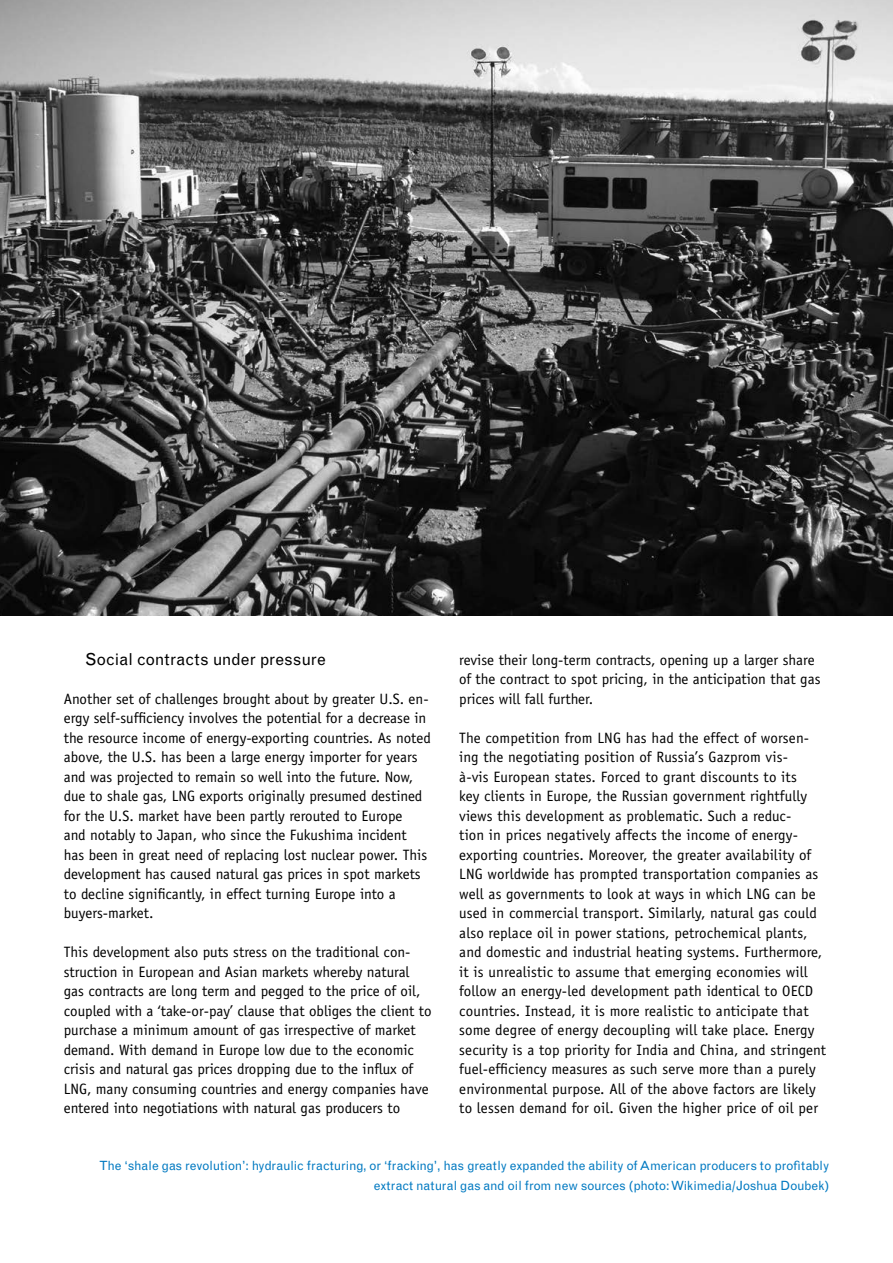
<style>
.page{position:relative;width:893px;height:1263px;background:#fff}
.page>*{position:absolute;margin:0;border:0;box-sizing:border-box;transform-origin:0 0}
.t1{font:16.5px "Grotesque MT Std";color:#000}
.t2{font:15px/19.5px "Officina Sans Std";color:#000}
.t3{font:12.75px/19.5px "Grotesque MT Std";letter-spacing:-.015em;color:#0079c1;text-align:right}
</style>
<div class="page">
<img style="left:0;top:0;width:893px;height:615px">
<p class="t1" style="left:85px;top:649px;width:242px">Social contracts under pressure</p>
<p class="t2" style="left:64px;top:689px;width:369px">Another set of challenges brought about by greater U.S. en&shy;ergy self-sufficiency involves the potential for a decrease in the resource income of energy-exporting countries. As noted above, the U.S. has been a large energy importer for years and was projected to remain so well into the future. Now, due to shale gas, LNG exports originally presumed destined for the U.S. market have been partly rerouted to Europe<br>and notably to Japan, who since the Fukushima incident has been in great need of replacing lost nuclear power. This development has caused natural gas prices in spot markets to decline significantly, in effect turning Europe into a buyers-market.</p>
<p class="t2" style="left:64px;top:942px;width:369px">This development also puts stress on the traditional con&shy;struction in European and Asian markets whereby natural gas contracts are long term and pegged to the price of oil, coupled with a ‘take-or-pay’ clause that obliges the client to purchase a minimum amount of gas irrespective of market demand. With demand in Europe low due to the economic crisis and natural gas prices dropping due to the influx of LNG, many consuming countries and energy companies have entered into negotiations with natural gas producers to</p>
<p class="t2" style="left:459px;top:650px;width:363px">revise their long-term contracts, opening up a larger share of the contract to spot pricing, in the anticipation that gas prices will fall further.</p>
<p class="t2" style="left:459px;top:728px;width:368px">The competition from LNG has had the effect of worsen&shy;ing the negotiating position of Russia’s Gazprom vis-<br>à-vis European states. Forced to grant discounts to its<br>key clients in Europe, the Russian government rightfully views this development as problematic. Such a reduc-<br>tion in prices negatively affects the income of energy&shy;exporting countries. Moreover, the greater availability of LNG worldwide has prompted transportation companies as well as governments to look at ways in which LNG can be used in commercial transport. Similarly, natural gas could also replace oil in power stations, petrochemical plants, and domestic and industrial heating systems. Furthermore, it is unrealistic to assume that emerging economies will follow an energy-led development path identical to OECD countries. Instead, it is more realistic to anticipate that some degree of energy decoupling will take place. Energy security is a top priority for India and China, and stringent fuel-efficiency measures as such serve more than a purely environmental purpose. All of the above factors are likely to lessen demand for oil. Given the higher price of oil per</p>
<p class="t3" style="left:99px;top:1156px;width:731px">The ‘shale gas revolution’: hydraulic fracturing, or ‘fracking’, has greatly expanded the ability of American producers to profitably extract natural gas and oil from new sources (photo: Wikimedia/Joshua Doubek)</p>
</div>
